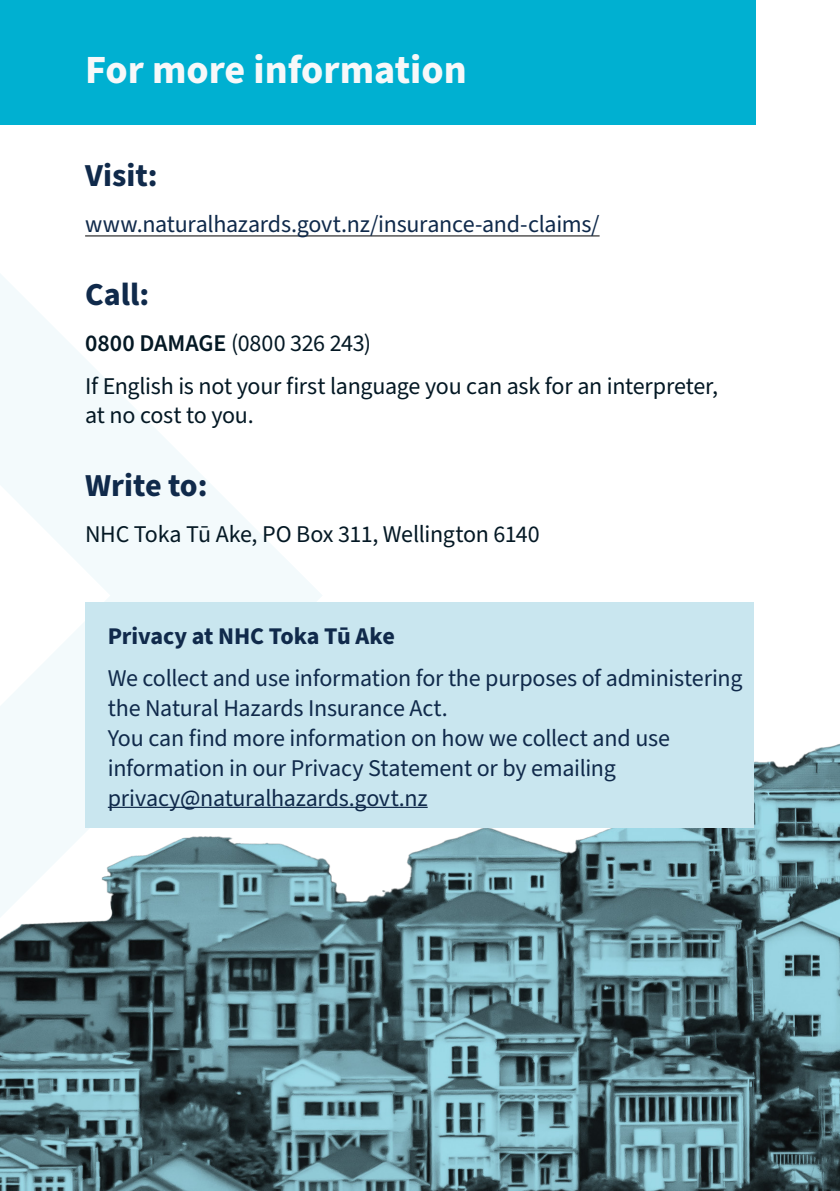
<style>
.page{position:relative;width:840px;height:1191px;background:#fff}
.page>*{position:absolute;margin:0;border:0;box-sizing:border-box;transform-origin:0 0}
.t1{font:700 40px "Source Sans Pro";color:#f7f8f9}
.t2{font:700 32px "Source Sans Pro";color:#102a4b}
.body_semibold_-_for_boxes{font:24px/30px "Source Sans Pro";letter-spacing:-.01em;color:#102a4b}
.body{font:24px/29px "Source Sans Pro";letter-spacing:-.015em;color:#041824}
.body-2{font:24px "Source Sans Pro";letter-spacing:-.01em;color:#102a4b}
.body_semibold_-_for_boxes-2{font:700 24px "Source Sans Pro";letter-spacing:-.005em;color:#102a4b}
.s1{font-weight:600}
</style>
<div class="page">
<svg style="left:0;top:274px;width:322px;height:350px"></svg>
<div style="left:0;top:0;width:755px;height:125px;background:#00b0d1"></div>
<hr style="left:85px;top:235px;width:514px;height:1px;background:#000">
<img style="left:0;top:624px;width:839px;height:567px">
<div style="left:85px;top:602px;width:668px;height:226px;background:#c9e6ef"></div>
<hr style="left:108px;top:806px;width:319px;height:2px;background:#102a4b">
<h1 class="t1" style="left:85px;top:42px;width:383px">For more information</h1>
<h2 class="t2" style="left:85px;top:153px;width:74px">Visit:</h2>
<p class="body-2" style="left:85px;top:208px;width:515px">www.naturalhazards.govt.nz/insurance-and-claims/</p>
<h2 class="t2" style="left:85px;top:272px;width:65px">Call:</h2>
<p class="body" style="left:85px;top:329px;width:287px"><span class="s1">0800 DAMAGE</span> (0800 326 243)</p>
<p class="body" style="left:85px;top:372px;width:634px">If English is not your first language you can ask for an interpreter, at no cost to you.</p>
<h2 class="t2" style="left:85px;top:463px;width:124px">Write to:</h2>
<p class="body" style="left:85px;top:520px;width:456px">NHC Toka Tū Ake, PO Box 311, Wellington 6140</p>
<p class="body_semibold_-_for_boxes-2" style="left:108px;top:620px;width:288px">Privacy at NHC Toka Tū Ake</p>
<p class="body_semibold_-_for_boxes" style="left:108px;top:663px;width:635px">We collect and use information for the purposes of administering the Natural Hazards Insurance Act.<br>You can find more information on how we collect and use information in our Privacy Statement or by emailing privacy@naturalhazards.govt.nz</p>
</div>
